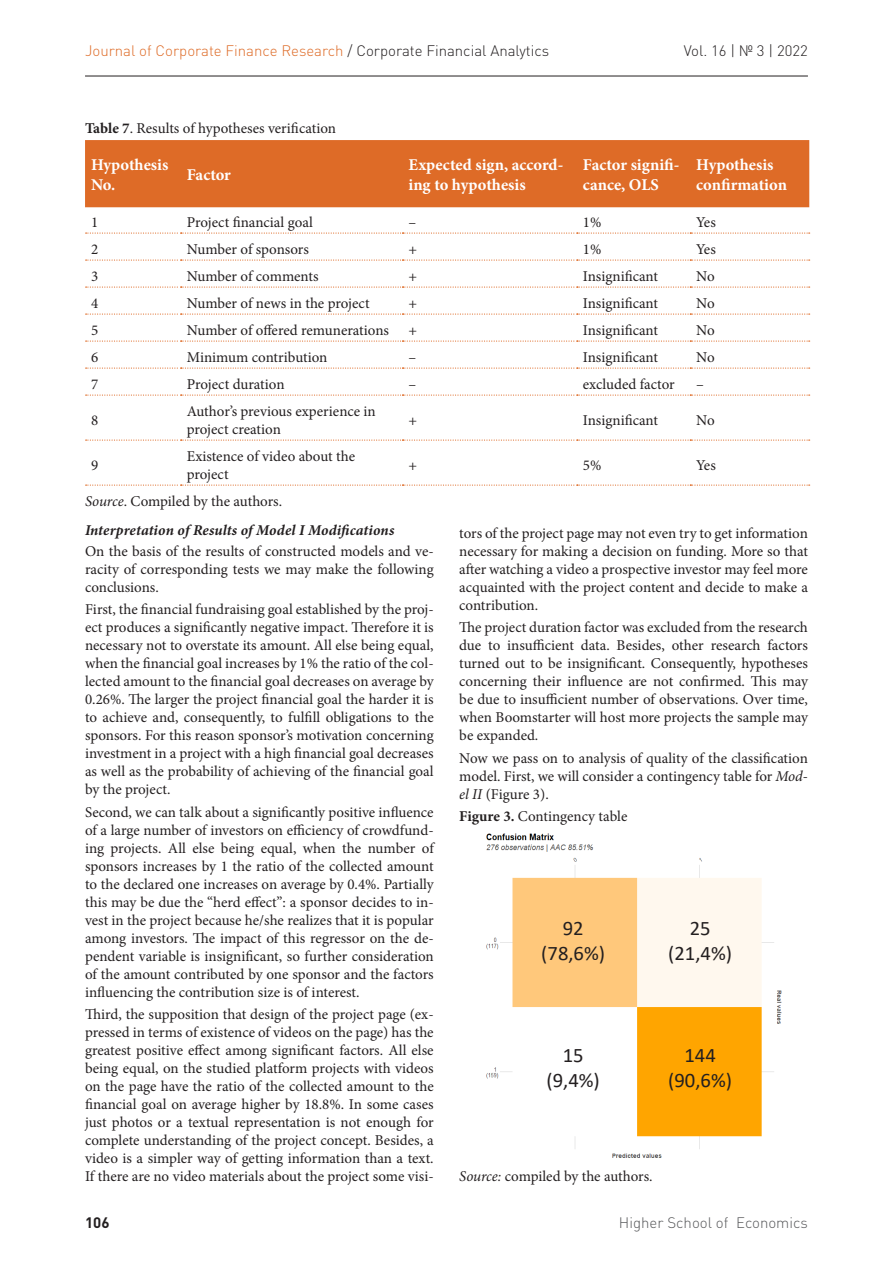
<style>
.page{position:relative;width:893px;height:1263px;background:#fff}
.page>*{position:absolute;margin:0;border:0;box-sizing:border-box;transform-origin:0 0}
.t1{font:20.7px/25.2px "Calibri";color:#231f20;text-align:center}
.ТАБЛИЦА_ЗАГ{font:700 16.5px/19.8px "Minion Pro";color:#fff}
.Текст_ENG{font:15px/18px "Minion Pro";color:#231f20;text-align:justify}
.t2{font:300 15px "DIN Pro";color:#de6b27}
.ПодПодПодзаголовок{font:italic 700 15px "Minion Pro";letter-spacing:.005em;color:#231f20}
.источник{font:15px "Minion Pro";letter-spacing:-.005em;color:#231f20}
.t3{font:300 15px "DIN Pro";color:#57585a}
.t4{font:300 15px "DIN Pro";color:#231f20}
.t5{font:700 15px "DIN Pro";color:#231f20}
.s1{color:#231f20}
.s2{font-weight:700}
.s3{font-style:italic}
</style>
<div class="page">
<hr style="left:85px;top:76px;width:723px;height:1px;background:#231f20">
<div style="left:85px;top:140px;width:724px;height:67px;background:#de6b27"></div>
<svg style="left:86px;top:232px;width:724px;height:2px"></svg>
<svg style="left:86px;top:259px;width:724px;height:2px"></svg>
<svg style="left:86px;top:286px;width:724px;height:2px"></svg>
<svg style="left:86px;top:313px;width:724px;height:2px"></svg>
<svg style="left:86px;top:340px;width:724px;height:2px"></svg>
<svg style="left:86px;top:367px;width:724px;height:2px"></svg>
<svg style="left:86px;top:394px;width:724px;height:2px"></svg>
<svg style="left:86px;top:439px;width:724px;height:2px"></svg>
<svg style="left:86px;top:484px;width:724px;height:2px"></svg>
<img style="left:486px;top:833px;width:296px;height:325px">
<div style="left:647px;top:910px;width:106px;height:58px;background:#fff8ee"></div>
<div style="left:520px;top:910px;width:106px;height:58px;background:#ffc87b"></div>
<div style="left:647px;top:1037px;width:106px;height:57px;background:#ffa500"></div>
<div style="left:520px;top:1037px;width:106px;height:57px;background:#fff"></div>
<p class="t2" style="left:85px;top:40px;width:466px">Journal of Corporate Finance Research <span class="s1">/ Corporate Financial Analytics</span></p>
<p class="t4" style="left:684px;top:40px;width:126px">Vol. 16 | № 3 | 2022</p>
<p class="Текст_ENG" style="left:85px;top:119px;width:252px"><span class="s2">Table 7</span>. Results of hypotheses verification</p>
<p class="ТАБЛИЦА_ЗАГ" style="left:91px;top:154px;width:79px">Hypothesis<br>No.</p>
<p class="ТАБЛИЦА_ЗАГ" style="left:187px;top:164px;width:46px">Factor</p>
<p class="ТАБЛИЦА_ЗАГ" style="left:409px;top:154px;width:156px">Expected sign, accord&shy;ing to hypothesis</p>
<p class="ТАБЛИЦА_ЗАГ" style="left:583px;top:154px;width:98px">Factor signifi&shy;cance, OLS</p>
<p class="ТАБЛИЦА_ЗАГ" style="left:696px;top:154px;width:92px">Hypothesis confirmation</p>
<p class="Текст_ENG" style="left:91px;top:213px;width:9px">1</p>
<p class="Текст_ENG" style="left:187px;top:213px;width:128px">Project financial goal</p>
<p class="Текст_ENG" style="left:409px;top:213px;width:9px">–</p>
<p class="Текст_ENG" style="left:583px;top:213px;width:20px">1%</p>
<p class="Текст_ENG" style="left:696px;top:213px;width:21px">Yes</p>
<p class="Текст_ENG" style="left:91px;top:240px;width:9px">2</p>
<p class="Текст_ENG" style="left:187px;top:240px;width:124px">Number of sponsors</p>
<p class="Текст_ENG" style="left:409px;top:240px;width:10px">+</p>
<p class="Текст_ENG" style="left:583px;top:240px;width:20px">1%</p>
<p class="Текст_ENG" style="left:696px;top:240px;width:21px">Yes</p>
<p class="Текст_ENG" style="left:91px;top:267px;width:9px">3</p>
<p class="Текст_ENG" style="left:187px;top:267px;width:133px">Number of comments</p>
<p class="Текст_ENG" style="left:409px;top:267px;width:10px">+</p>
<p class="Текст_ENG" style="left:583px;top:267px;width:77px">Insignificant</p>
<p class="Текст_ENG" style="left:696px;top:267px;width:20px">No</p>
<p class="Текст_ENG" style="left:91px;top:294px;width:9px">4</p>
<p class="Текст_ENG" style="left:187px;top:294px;width:184px">Number of news in the project</p>
<p class="Текст_ENG" style="left:409px;top:294px;width:10px">+</p>
<p class="Текст_ENG" style="left:583px;top:294px;width:77px">Insignificant</p>
<p class="Текст_ENG" style="left:696px;top:294px;width:20px">No</p>
<p class="Текст_ENG" style="left:91px;top:321px;width:9px">5</p>
<p class="Текст_ENG" style="left:187px;top:321px;width:204px">Number of offered remunerations</p>
<p class="Текст_ENG" style="left:409px;top:321px;width:10px">+</p>
<p class="Текст_ENG" style="left:583px;top:321px;width:77px">Insignificant</p>
<p class="Текст_ENG" style="left:696px;top:321px;width:20px">No</p>
<p class="Текст_ENG" style="left:91px;top:348px;width:9px">6</p>
<p class="Текст_ENG" style="left:187px;top:348px;width:142px">Minimum contribution</p>
<p class="Текст_ENG" style="left:409px;top:348px;width:9px">–</p>
<p class="Текст_ENG" style="left:583px;top:348px;width:77px">Insignificant</p>
<p class="Текст_ENG" style="left:696px;top:348px;width:20px">No</p>
<p class="Текст_ENG" style="left:91px;top:375px;width:9px">7</p>
<p class="Текст_ENG" style="left:187px;top:375px;width:99px">Project duration</p>
<p class="Текст_ENG" style="left:409px;top:375px;width:9px">–</p>
<p class="Текст_ENG" style="left:583px;top:375px;width:93px">excluded factor</p>
<p class="Текст_ENG" style="left:696px;top:375px;width:9px">–</p>
<p class="Текст_ENG" style="left:91px;top:411px;width:9px">8</p>
<p class="Текст_ENG" style="left:187px;top:402px;width:191px">Author’s previous experience in project creation</p>
<p class="Текст_ENG" style="left:409px;top:411px;width:10px">+</p>
<p class="Текст_ENG" style="left:583px;top:411px;width:77px">Insignificant</p>
<p class="Текст_ENG" style="left:696px;top:411px;width:20px">No</p>
<p class="Текст_ENG" style="left:91px;top:456px;width:9px">9</p>
<p class="Текст_ENG" style="left:187px;top:447px;width:170px">Existence of video about the project</p>
<p class="Текст_ENG" style="left:409px;top:456px;width:10px">+</p>
<p class="Текст_ENG" style="left:583px;top:456px;width:20px">5%</p>
<p class="Текст_ENG" style="left:696px;top:456px;width:21px">Yes</p>
<p class="источник" style="left:85px;top:491px;width:199px"><span class="s3">Source</span>. Compiled by the authors.</p>
<p class="ПодПодПодзаголовок" style="left:85px;top:520px;width:311px">Interpretation of Results of Model I Modifications</p>
<p class="Текст_ENG" style="left:85px;top:542px;width:350px">On the basis of the results of constructed models and ve&shy;racity of corresponding tests we may make the following conclusions.</p>
<p class="Текст_ENG" style="left:85px;top:600px;width:350px">First, the financial fundraising goal established by the proj&shy;ect produces a significantly negative impact. Therefore it is necessary not to overstate its amount. All else being equal, when the financial goal increases by 1% the ratio of the col&shy;lected amount to the financial goal decreases on average by 0.26%. The larger the project financial goal the harder it is to achieve and, consequently, to fulfill obligations to the sponsors. For this reason sponsor’s motivation concerning investment in a project with a high financial goal decreases as well as the probability of achieving of the financial goal by the project.</p>
<p class="Текст_ENG" style="left:85px;top:803px;width:350px">Second, we can talk about a significantly positive influence of a large number of investors on efficiency of crowdfund&shy;ing projects. All else being equal, when the number of sponsors increases by 1 the ratio of the collected amount to the declared one increases on average by 0.4%. Partially this may be due the “herd effect”: a sponsor decides to in&shy;vest in the project because he/she realizes that it is popular among investors. The impact of this regressor on the de&shy;pendent variable is insignificant, so further consideration of the amount contributed by one sponsor and the factors influencing the contribution size is of interest.</p>
<p class="Текст_ENG" style="left:85px;top:1005px;width:350px">Third, the supposition that design of the project page (ex&shy;pressed in terms of existence of videos on the page) has the greatest positive effect among significant factors. All else being equal, on the studied platform projects with videos on the page have the ratio of the collected amount to the financial goal on average higher by 18.8%. In some cases just photos or a textual representation is not enough for complete understanding of the project concept. Besides, a video is a simpler way of getting information than a text.<br>If there are no video materials about the project some visi-</p>
<p class="Текст_ENG" style="left:459px;top:524px;width:350px">tors of the project page may not even try to get information necessary for making a decision on funding. More so that after watching a video a prospective investor may feel more acquainted with the project content and decide to make a contribution.</p>
<p class="Текст_ENG" style="left:459px;top:618px;width:350px">The project duration factor was excluded from the research due to insufficient data. Besides, other research factors turned out to be insignificant. Consequently, hypotheses concerning their influence are not confirmed. This may be due to insufficient number of observations. Over time, when Boomstarter will host more projects the sample may be expanded.</p>
<p class="Текст_ENG" style="left:459px;top:749px;width:350px">Now we pass on to analysis of quality of the classification model. First, we will consider a contingency table for <span class="s3">Mod&shy;el II</span> (Figure 3).</p>
<p class="Текст_ENG" style="left:459px;top:807px;width:170px"><span class="s2">Figure 3.</span> Contingency table</p>
<p class="t1" style="left:541px;top:915px;width:65px">92 (78,6%)</p>
<p class="t1" style="left:668px;top:915px;width:65px">25 (21,4%)</p>
<p class="t1" style="left:546px;top:1042px;width:55px">15 (9,4%)</p>
<p class="t1" style="left:668px;top:1042px;width:65px">144 (90,6%)</p>
<p class="Текст_ENG" style="left:459px;top:1167px;width:195px"><span class="s3">Source:</span> compiled by the authors.</p>
<p class="t5" style="left:85px;top:1212px;width:26px">106</p>
<p class="t3" style="left:619px;top:1212px;width:190px">Higher School of Economics</p>
</div>
